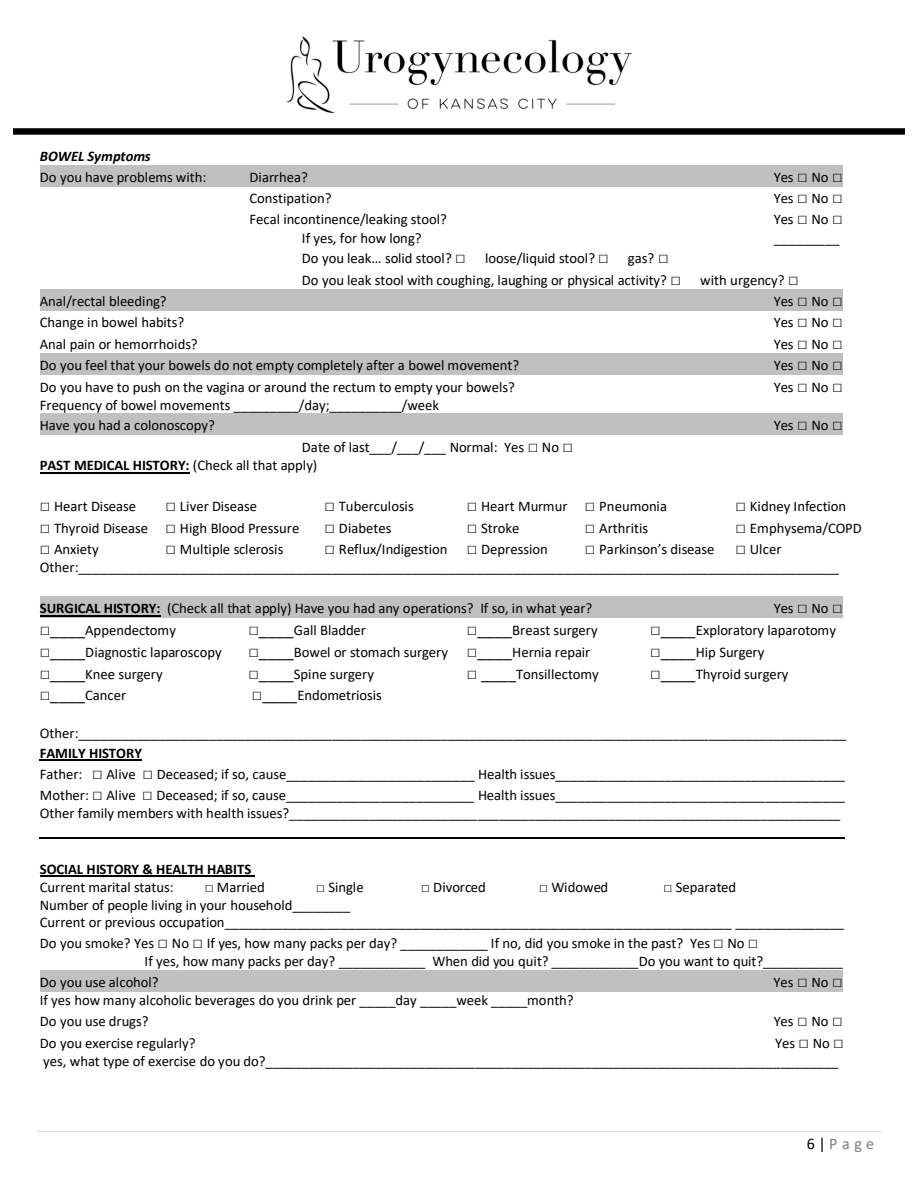
<style>
.page{position:relative;width:918px;height:1188px;background:#fff}
.page>*{position:absolute;margin:0;border:0;box-sizing:border-box;transform-origin:0 0}
.t1{font:16.05px "Calibri";color:#7f7f7f}
.t2{font:14.7px/18.6px "Calibri";color:#000}
.t3{font:700 14.7px "Calibri";letter-spacing:-.005em;color:#000}
.t4{font:italic 700 14.7px "Calibri";letter-spacing:-.005em;color:#000}
.s1{font-size:17.4px}
.s2{font-weight:700}
.s3{color:#000}
</style>
<div class="page">
<img style="left:286px;top:36px;width:346px;height:76px">
<hr style="left:38px;top:1131px;width:843px;height:1px;background:#d9d9d9">
<img style="left:14px;top:128px;width:890px;height:7px">
<div style="left:40px;top:165px;width:803px;height:21px;background:#c0c0c0"></div>
<div style="left:40px;top:289px;width:803px;height:22px;background:#c0c0c0"></div>
<div style="left:40px;top:354px;width:803px;height:21px;background:#c0c0c0"></div>
<div style="left:40px;top:414px;width:803px;height:21px;background:#c0c0c0"></div>
<hr style="left:40px;top:472px;width:149px;height:1px;background:#000">
<div style="left:40px;top:596px;width:803px;height:22px;background:#c0c0c0"></div>
<hr style="left:40px;top:615px;width:120px;height:1px;background:#000">
<hr style="left:40px;top:760px;width:102px;height:1px;background:#000">
<hr style="left:40px;top:838px;width:805px;height:1px;background:#000">
<hr style="left:40px;top:876px;width:214px;height:1px;background:#000">
<div style="left:40px;top:970px;width:803px;height:22px;background:#c0c0c0"></div>
<p class="t4" style="left:40px;top:146px;width:112px">BOWEL Symptoms</p>
<p class="t2" style="left:40px;top:167px;width:168px">Do you have problems with:</p>
<p class="t2" style="left:250px;top:167px;width:60px">Diarrhea?</p>
<p class="t2" style="left:774px;top:167px;width:70px">Yes <span class="s1">□</span> No <span class="s1">□</span></p>
<p class="t2" style="left:250px;top:188px;width:84px">Constipation?</p>
<p class="t2" style="left:774px;top:188px;width:70px">Yes <span class="s1">□</span> No <span class="s1">□</span></p>
<p class="t2" style="left:250px;top:210px;width:199px">Fecal incontinence/leaking stool?</p>
<p class="t2" style="left:774px;top:210px;width:70px">Yes <span class="s1">□</span> No <span class="s1">□</span></p>
<p class="t2" style="left:302px;top:228px;width:121px">If yes, for how long?</p>
<p class="t2" style="left:774px;top:228px;width:67px">_________</p>
<p class="t2" style="left:302px;top:248px;width:498px;line-height:21.3px">Do you leak… solid stool? <span class="s1">□</span> loose/liquid stool? <span class="s1">□</span> gas? <span class="s1">□<br></span>Do you leak stool with coughing, laughing or physical activity? <span class="s1">□</span> with urgency? <span class="s1">□</span></p>
<p class="t2" style="left:40px;top:292px;width:128px">Anal/rectal bleeding?</p>
<p class="t2" style="left:774px;top:292px;width:70px">Yes <span class="s1">□</span> No <span class="s1">□</span></p>
<p class="t2" style="left:40px;top:313px;width:146px">Change in bowel habits?</p>
<p class="t2" style="left:774px;top:313px;width:70px">Yes <span class="s1">□</span> No <span class="s1">□</span></p>
<p class="t2" style="left:40px;top:334px;width:159px">Anal pain or hemorrhoids?</p>
<p class="t2" style="left:774px;top:334px;width:70px">Yes <span class="s1">□</span> No <span class="s1">□</span></p>
<p class="t2" style="left:40px;top:356px;width:481px">Do you feel that your bowels do not empty completely after a bowel movement?</p>
<p class="t2" style="left:774px;top:356px;width:70px">Yes <span class="s1">□</span> No <span class="s1">□</span></p>
<p class="t2" style="left:40px;top:377px;width:477px">Do you have to push on the vagina or around the rectum to empty your bowels?</p>
<p class="t2" style="left:774px;top:377px;width:70px">Yes <span class="s1">□</span> No <span class="s1">□</span></p>
<p class="t2" style="left:40px;top:394px;width:401px;line-height:20.5px">Frequency of bowel movements _________/day;__________/week<br>Have you had a colonoscopy?</p>
<p class="t2" style="left:774px;top:416px;width:70px">Yes <span class="s1">□</span> No <span class="s1">□</span></p>
<p class="t2" style="left:40px;top:437px;width:535px;text-indent:262px">Date of last___/___/___ Normal: Yes <span class="s1">□</span> No <span class="s1">□<br></span><span class="s2">PAST MEDICAL HISTORY:</span> (Check all that apply)</p>
<p class="t2" style="left:40px;top:497px;width:98px"><span class="s1">□</span> Heart Disease</p>
<p class="t2" style="left:166px;top:497px;width:93px"><span class="s1">□</span> Liver Disease</p>
<p class="t2" style="left:325px;top:497px;width:91px"><span class="s1">□</span> Tuberculosis</p>
<p class="t2" style="left:467px;top:497px;width:202px"><span class="s1">□</span> Heart Murmur <span class="s1">□</span> Pneumonia</p>
<p class="t2" style="left:736px;top:497px;width:112px"><span class="s1">□</span> Kidney Infection</p>
<p class="t2" style="left:40px;top:518px;width:261px"><span class="s1">□</span> Thyroid Disease <span class="s1">□</span> High Blood Pressure</p>
<p class="t2" style="left:325px;top:518px;width:68px"><span class="s1">□</span> Diabetes</p>
<p class="t2" style="left:467px;top:518px;width:54px"><span class="s1">□</span> Stroke</p>
<p class="t2" style="left:585px;top:518px;width:65px"><span class="s1">□</span> Arthritis</p>
<p class="t2" style="left:736px;top:518px;width:128px"><span class="s1">□</span> Emphysema/COPD</p>
<p class="t2" style="left:40px;top:539px;width:61px"><span class="s1">□</span> Anxiety</p>
<p class="t2" style="left:166px;top:539px;width:119px"><span class="s1">□</span> Multiple sclerosis</p>
<p class="t2" style="left:325px;top:539px;width:225px"><span class="s1">□</span> Reflux/Indigestion <span class="s1">□</span> Depression</p>
<p class="t2" style="left:40px;top:540px;width:801px;line-height:18.1px;text-indent:545px"><span class="s1">□</span> Parkinson’s disease <span class="s1">□</span> Ulcer<br>Other:_________________________________________________________________________________________________________</p>
<p class="t2" style="left:40px;top:599px;width:554px"><span class="s2">SURGICAL HISTORY:</span> (Check all that apply) Have you had any operations? If so, in what year?</p>
<p class="t2" style="left:774px;top:599px;width:70px">Yes <span class="s1">□</span> No <span class="s1">□</span></p>
<p class="t2" style="left:40px;top:620px;width:138px"><span class="s1">□____</span>Appendectomy</p>
<p class="t2" style="left:248px;top:620px;width:119px"><span class="s1">□____</span>Gall Bladder</p>
<p class="t2" style="left:467px;top:620px;width:132px"><span class="s1">□____</span>Breast surgery</p>
<p class="t2" style="left:650px;top:620px;width:187px"><span class="s1">□____</span>Exploratory laparotomy</p>
<p class="t2" style="left:40px;top:643px;width:183px"><span class="s1">□____</span>Diagnostic laparoscopy</p>
<p class="t2" style="left:248px;top:643px;width:343px"><span class="s1">□____</span>Bowel or stomach surgery <span class="s1">□____</span>Hernia repair</p>
<p class="t2" style="left:650px;top:643px;width:116px"><span class="s1">□____</span>Hip Surgery</p>
<p class="t2" style="left:40px;top:664px;width:124px"><span class="s1">□____</span>Knee surgery</p>
<p class="t2" style="left:40px;top:686px;width:88px"><span class="s1">□____</span>Cancer</p>
<p class="t2" style="left:467px;top:664px;width:134px"><span class="s1">□ ____</span>Tonsillectomy</p>
<p class="t2" style="left:650px;top:664px;width:140px"><span class="s1">□____</span>Thyroid surgery</p>
<p class="t2" style="left:248px;top:664px;width:127px"><span class="s1">□____</span>Spine surgery</p>
<p class="t2" style="left:252px;top:686px;width:132px"><span class="s1">□____</span>Endometriosis</p>
<p class="t2" style="left:40px;top:724px;width:808px">Other:__________________________________________________________________________________________________________</p>
<p class="t2" style="left:40px;top:742px;width:807px;line-height:21.1px"><span class="s2">FAMILY HISTORY<br></span>Father: <span class="s1">□</span> Alive <span class="s1">□</span> Deceased; if so, cause__________________________ Health issues________________________________________<br>Mother: <span class="s1">□</span> Alive <span class="s1">□</span> Deceased; if so, cause__________________________ Health issues________________________________________</p>
<p class="t2" style="left:40px;top:804px;width:802px">Other family members with health issues?____________________________________________________________________________</p>
<p class="t3" style="left:40px;top:859px;width:213px">SOCIAL HISTORY &amp; HEALTH HABITS</p>
<p class="t2" style="left:40px;top:877px;width:135px">Current marital status:</p>
<p class="t2" style="left:205px;top:877px;width:62px">□ Married</p>
<p class="t2" style="left:316px;top:877px;width:49px">□ Single</p>
<p class="t2" style="left:421px;top:877px;width:66px">□ Divorced</p>
<p class="t2" style="left:539px;top:877px;width:71px">□ Widowed</p>
<p class="t2" style="left:664px;top:877px;width:74px">□ Separated</p>
<p class="t2" style="left:40px;top:895px;width:806px;line-height:17.9px">Number of people living in your household________<br>Current or previous occupation______________________________________________________________________ _______________</p>
<p class="t2" style="left:145px;top:933px;width:700px;text-indent:-105px">Do you smoke? Yes <span class="s1">□</span> No <span class="s1">□</span> If yes, how many packs per day? ____________ If no, did you smoke in the past? Yes <span class="s1">□</span> No <span class="s1">□<br></span>If yes, how many packs per day? ____________ When did you quit? ____________Do you want to quit?___________</p>
<p class="t2" style="left:40px;top:973px;width:120px">Do you use alcohol?</p>
<p class="t2" style="left:774px;top:973px;width:70px">Yes <span class="s1">□</span> No <span class="s1">□</span></p>
<p class="t2" style="left:40px;top:990px;width:535px;line-height:21px">If yes how many alcoholic beverages do you drink per _____day _____week _____month?<br>Do you use drugs?</p>
<p class="t2" style="left:774px;top:1012px;width:70px">Yes <span class="s1">□</span> No <span class="s1">□</span></p>
<p class="t2" style="left:40px;top:1033px;width:157px">Do you exercise regularly?</p>
<p class="t2" style="left:43px;top:1033px;width:802px;line-height:18.1px;text-indent:732px">Yes <span class="s1">□</span> No <span class="s1">□ </span>yes, what type of exercise do you do?_______________________________________________________________________________</p>
<p class="t1" style="left:807px;top:1132px;width:69px"><span class="s3">6 |</span> Page</p>
</div>
